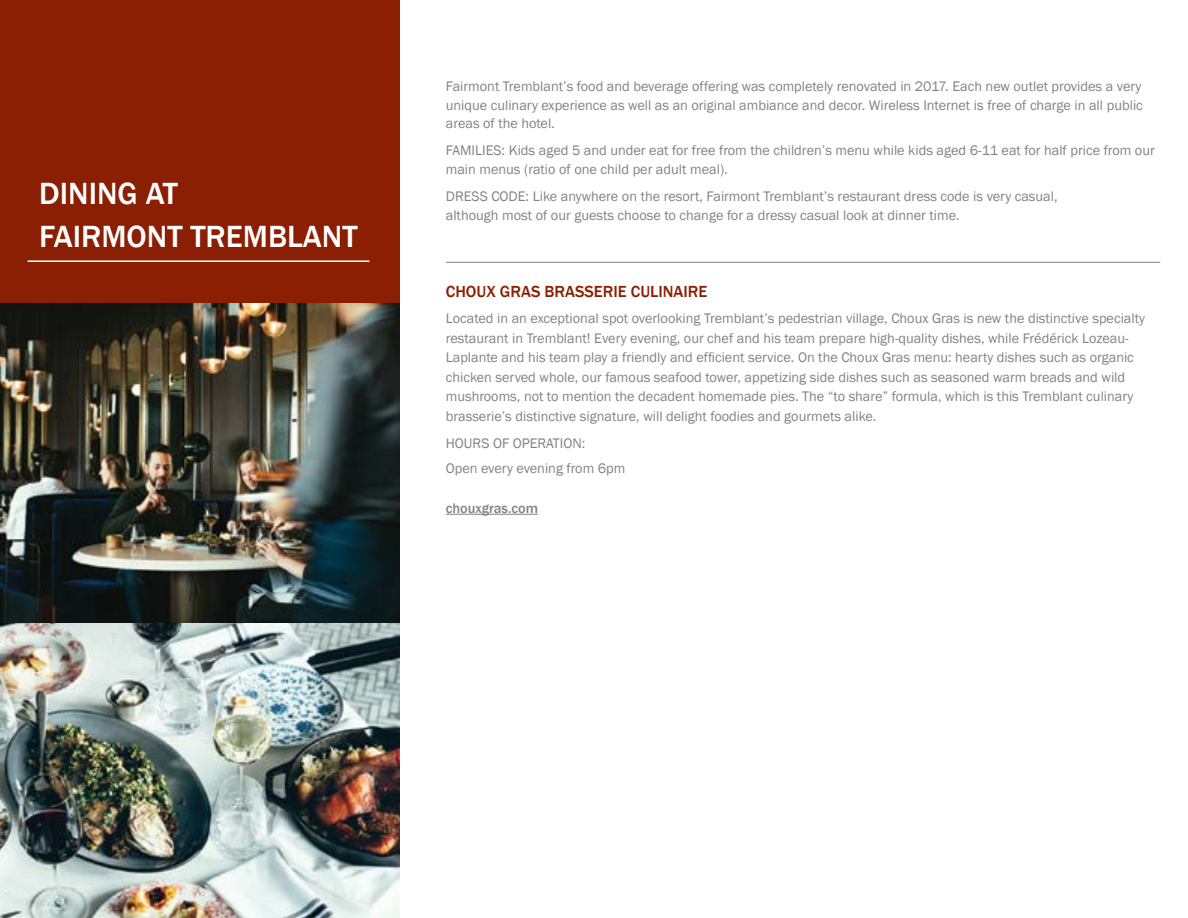
<style>
.page{position:relative;width:1188px;height:918px;background:#fff}
.page>*{position:absolute;margin:0;border:0;box-sizing:border-box;transform-origin:0 0}
.t1{font:500 31.5px/42.6px "Franklin Gothic";color:#fff}
.t2{font:500 16.5px "Franklin Gothic";color:#8a1f03}
.t3{font:14.25px/19.5px "Franklin Gothic";color:#808285}
.t4{font:500 14.25px "Franklin Gothic";color:#808285}
</style>
<div class="page">
<img style="left:0;top:623px;width:400px;height:295px">
<img style="left:0;top:303px;width:400px;height:320px">
<div style="left:0;top:0;width:400px;height:303px;background:#8a1f03"></div>
<hr style="left:28px;top:260px;width:341px;height:2px;background:#fff">
<hr style="left:446px;top:514px;width:92px;height:1px;background:#808285">
<hr style="left:446px;top:262px;width:714px;height:1px;background:#808285">
<h1 class="t1" style="left:39px;top:173px;width:320px">DINING AT<br>FAIRMONT TREMBLANT</h1>
<p class="t3" style="left:446px;top:77px;width:699px;line-height:18.8px;text-align:justify">Fairmont Tremblant’s food and beverage offering was completely renovated in 2017. Each new outlet provides a very unique culinary experience as well as an original ambiance and decor. Wireless Internet is free of charge in all public areas of the hotel.</p>
<p class="t3" style="left:446px;top:142px;width:710px;line-height:18.8px">FAMILIES: Kids aged 5 and under eat for free from the children’s menu while kids aged 6-11 eat for half price from our main menus (ratio of one child per adult meal).</p>
<p class="t3" style="left:446px;top:187px;width:613px;line-height:18.8px">DRESS CODE: Like anywhere on the resort, Fairmont Tremblant’s restaurant dress code is very casual, although most of our guests choose to change for a dressy casual look at dinner time.</p>
<p class="t2" style="left:446px;top:281px;width:263px">CHOUX GRAS BRASSERIE CULINAIRE</p>
<p class="t3" style="left:446px;top:309px;width:701px">Located in an exceptional spot overlooking Tremblant’s pedestrian village, Choux Gras is new the distinctive specialty restaurant in Tremblant! Every evening, our chef and his team prepare high-quality dishes, while Frédérick Lozeau-Laplante and his team play a friendly and efficient service. On the Choux Gras menu: hearty dishes such as organic chicken served whole, our famous seafood tower, appetizing side dishes such as seasoned warm breads and wild mushrooms, not to mention the decadent homemade pies. The “to share” formula, which is this Tremblant culinary brasserie’s distinctive signature, will delight foodies and gourmets alike.</p>
<p class="t3" style="left:446px;top:432px;width:181px;line-height:24.6px">HOURS OF OPERATION:<br>Open every evening from 6pm</p>
<p class="t4" style="left:446px;top:500px;width:94px">chouxgras.com</p>
</div>
